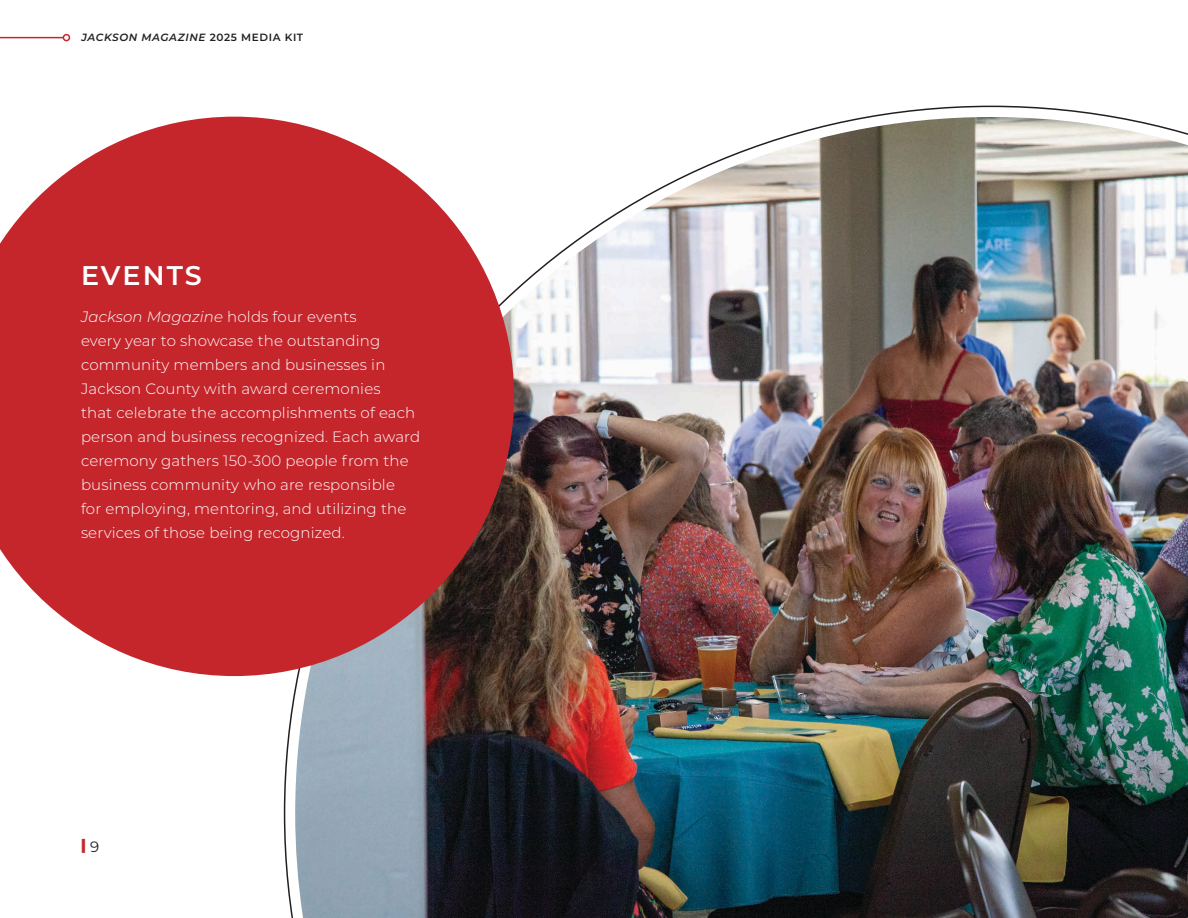
<style>
.page{position:relative;width:1188px;height:918px;background:#fff}
.page>*{position:absolute;margin:0;border:0;box-sizing:border-box;transform-origin:0 0}
.t1{font:600 27px "Montserrat";letter-spacing:.075em;color:#fff}
.t2{font:300 15px/24px "Montserrat";letter-spacing:.01em;color:#fff}
.t3{font:900 15px "Montserrat";color:#c5262c}
.t4{font:italic 600 10.5px "Montserrat";letter-spacing:.06em;color:#231f20}
.s1{font-style:normal}
.s2{font-style:italic}
.s3{font-weight:400;color:#231f20}
</style>
<div class="page">
<img style="left:284px;top:106px;width:904px;height:812px">
<svg style="left:0;top:117px;width:514px;height:559px;background:#c54146"></svg>
<hr style="left:0;top:37px;width:63px;height:1px;background:#c5262c">
<div style="left:63px;top:34px;width:7px;height:7px;border:2px solid #c5262c;border-radius:50%"></div>
<p class="t4" style="left:81px;top:30px;width:223px">JACKSON MAGAZINE <span class="s1">2025 MEDIA KIT</span></p>
<h1 class="t1" style="left:81px;top:256px;width:122px">EVENTS</h1>
<p class="t2" style="left:81px;top:305px;width:341px"><span class="s2">Jackson Magazine</span> holds four events<br>every year to showcase the outstanding community members and businesses in Jackson County with award ceremonies<br>that celebrate the accomplishments of each person and business recognized. Each award ceremony gathers 150-300 people from the business community who are responsible<br>for employing, mentoring, and utilizing the services of those being recognized.</p>
<p class="t3" style="left:81px;top:833px;width:20px">| <span class="s3">9</span></p>
</div>
